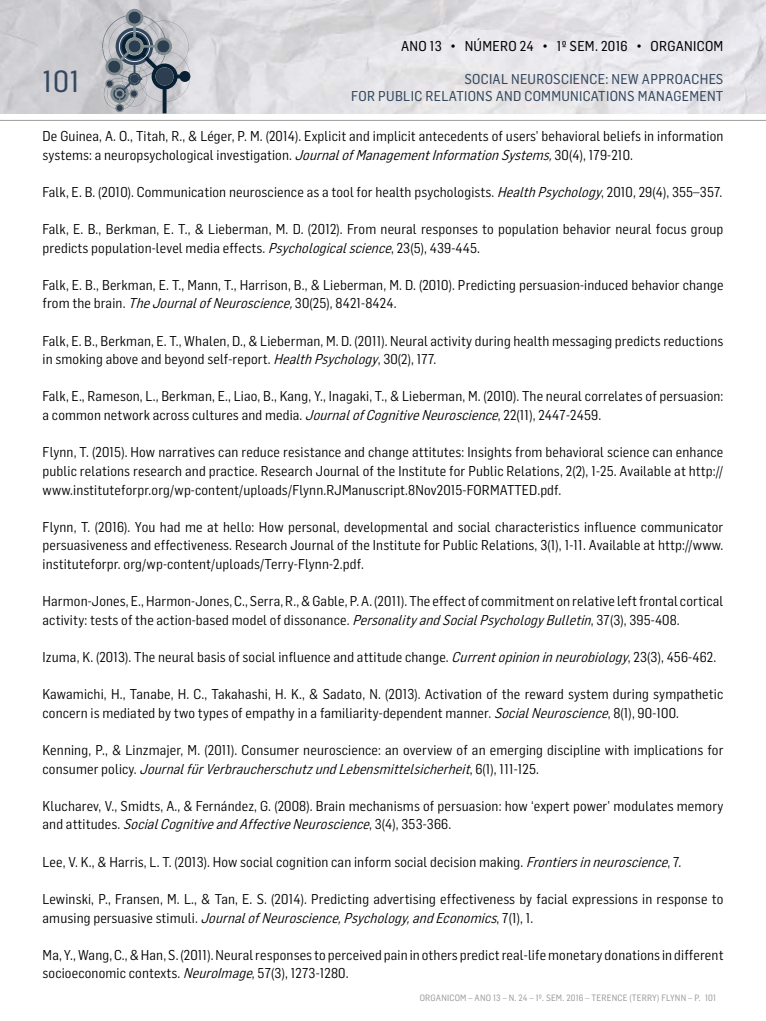
<style>
.page{position:relative;width:766px;height:1021px;background:#fff}
.page>*{position:absolute;margin:0;border:0;box-sizing:border-box;transform-origin:0 0}
.t1{font:30px "Flama Semicondensed Basic";color:#34495f}
.t2{font:14px/18.6px "Flama Semicondensed";letter-spacing:.01em;color:#000}
.t3{font:14px/16.8px "Flama Semicondensed Basic";letter-spacing:.02em;color:#34495f;text-align:right}
.t4{font:14px "Flama Semicondensed Basic";letter-spacing:.02em;color:#000}
.t5{font:9px "Flama Semicondensed Basic";letter-spacing:.02em;color:#9d9d9c}
.s1{font-style:italic}
</style>
<div class="page">
<img style="left:0;top:0;width:765px;height:113px">
<hr style="left:0;top:120px;width:765px;height:1px;background:#9d9d9c">
<svg style="left:102px;top:9px;width:88px;height:104px;background:#989ea6"></svg>
<p class="t4" style="left:401px;top:37px;width:324px">ANO 13 • NÚMERO 24 • 1º SEM. 2016 • ORGANICOM</p>
<p class="t3" style="left:351px;top:70px;width:373px">SOCIAL NEUROSCIENCE: NEW APPROACHES<br>FOR PUBLIC RELATIONS AND COMMUNICATIONS MANAGEMENT</p>
<h1 class="t1" style="left:43px;top:62px;width:39px">101</h1>
<p class="t2" style="left:43px;top:126px;width:682px">De Guinea, A. O., Titah, R., &amp; Léger, P. M. (2014). Explicit and implicit antecedents of users’ behavioral beliefs in information systems: a neuropsychological investigation. <span class="s1">JournalofManagementInformationSystems,</span>30(4), 179-210.</p>
<p class="t2" style="left:43px;top:182px;width:681px">Falk, E. B. (2010). Communication neuroscience as a tool for health psychologists. <span class="s1">HealthPsychology</span>, 2010, 29(4), 355–357.</p>
<p class="t2" style="left:43px;top:219px;width:682px">Falk, E. B., Berkman, E. T., &amp; Lieberman, M. D. (2012). From neural responses to population behavior neural focus group predicts population-level media effects. <span class="s1">Psychologicalscience</span>, 23(5), 439-445.</p>
<p class="t2" style="left:43px;top:275px;width:682px">Falk, E. B., Berkman, E. T., Mann, T., Harrison, B., &amp; Lieberman, M. D. (2010). Predicting persuasion-induced behavior change from the brain. <span class="s1">TheJournalofNeuroscience,</span>30(25), 8421-8424.</p>
<p class="t2" style="left:43px;top:331px;width:682px">Falk, E. B., Berkman, E. T., Whalen, D., &amp; Lieberman, M. D. (2011). Neural activity during health messaging predicts reductions in smoking above and beyond self-report. <span class="s1">HealthPsychology</span>, 30(2), 177.</p>
<p class="t2" style="left:43px;top:386px;width:682px">Falk, E., Rameson, L., Berkman, E., Liao, B., Kang, Y., Inagaki, T., &amp; Lieberman, M. (2010). The neural correlates of persuasion: a common network across cultures and media. <span class="s1">JournalofCognitiveNeuroscience</span>, 22(11), 2447-2459.</p>
<p class="t2" style="left:43px;top:442px;width:682px;text-align:justify">Flynn, T. (2015). How narratives can reduce resistance and change attitutes: Insights from behavioral science can enhance public relations research and practice. Research Journal of the Institute for Public Relations, 2(2), 1-25. Available at http:// www.instituteforpr.org/wp-content/uploads/Flynn.RJManuscript.8Nov2015-FORMATTED.pdf.</p>
<p class="t2" style="left:43px;top:517px;width:682px;text-align:justify">Flynn, T. (2016). You had me at hello: How personal, developmental and social characteristics influence communicator persuasiveness and effectiveness. Research Journal of the Institute for Public Relations, 3(1), 1-11. Available at http://www. instituteforpr. org/wp-content/uploads/Terry-Flynn-2.pdf.</p>
<p class="t2" style="left:43px;top:591px;width:682px">Harmon-Jones, E., Harmon-Jones, C., Serra, R., &amp; Gable, P. A. (2011). The effect of commitment on relative left frontal cortical activity: tests of the action-based model of dissonance. <span class="s1">PersonalityandSocialPsychologyBulletin</span>, 37(3), 395-408.</p>
<p class="t2" style="left:43px;top:647px;width:675px">Izuma, K. (2013). The neural basis of social influence and attitude change. <span class="s1">Currentopinioninneurobiology</span>, 23(3), 456-462.</p>
<p class="t2" style="left:43px;top:684px;width:682px">Kawamichi, H., Tanabe, H. C., Takahashi, H. K., &amp; Sadato, N. (2013). Activation of the reward system during sympathetic concern is mediated by two types of empathy in a familiarity-dependent manner. <span class="s1">SocialNeuroscience</span>, 8(1), 90-100.</p>
<p class="t2" style="left:43px;top:740px;width:682px">Kenning, P., &amp; Linzmajer, M. (2011). Consumer neuroscience: an overview of an emerging discipline with implications for c o n s u m e r p o l i c y . <span class="s1">JournalfürVerbraucherschutzundLebensmittelsicherheit</span>, 6 ( 1 ) , 1 1 1 - 1 2 5 .</p>
<p class="t2" style="left:43px;top:796px;width:682px">Klucharev, V., Smidts, A., &amp; Fernández, G. (2008). Brain mechanisms of persuasion: how ‘expert power’ modulates memory a n d a t t i t u d e s . <span class="s1">SocialCognitiveandAffectiveNeuroscience</span>, 3 ( 4 ) , 3 5 3 - 3 6 6 .</p>
<p class="t2" style="left:43px;top:851px;width:640px">Lee, V. K., &amp; Harris, L. T. (2013). How social cognition can inform social decision making. <span class="s1">Frontiersinneuroscience</span>, 7.</p>
<p class="t2" style="left:43px;top:889px;width:682px">Lewinski, P., Fransen, M. L., &amp; Tan, E. S. (2014). Predicting advertising effectiveness by facial expressions in response to a m u s i n g p e r s u a s i v e s t i m u l i . <span class="s1">JournalofNeuroscience,Psychology,andEconomics</span>, 7 ( 1 ) , 1 .</p>
<p class="t2" style="left:43px;top:944px;width:682px">Ma, Y., Wang, C., &amp; Han, S. (2011). Neural responses to perceived pain in others predict real-life monetary donations in different socioeconomic contexts. <span class="s1">NeuroImage</span>, 57(3), 1273-1280.</p>
<p class="t5" style="left:419px;top:992px;width:298px">ORGANICOM – ANO 13 – N. 24 – 1º. SEM. 2016 – TERENCE (TERRY) FLYNN – P. 101</p>
</div>
